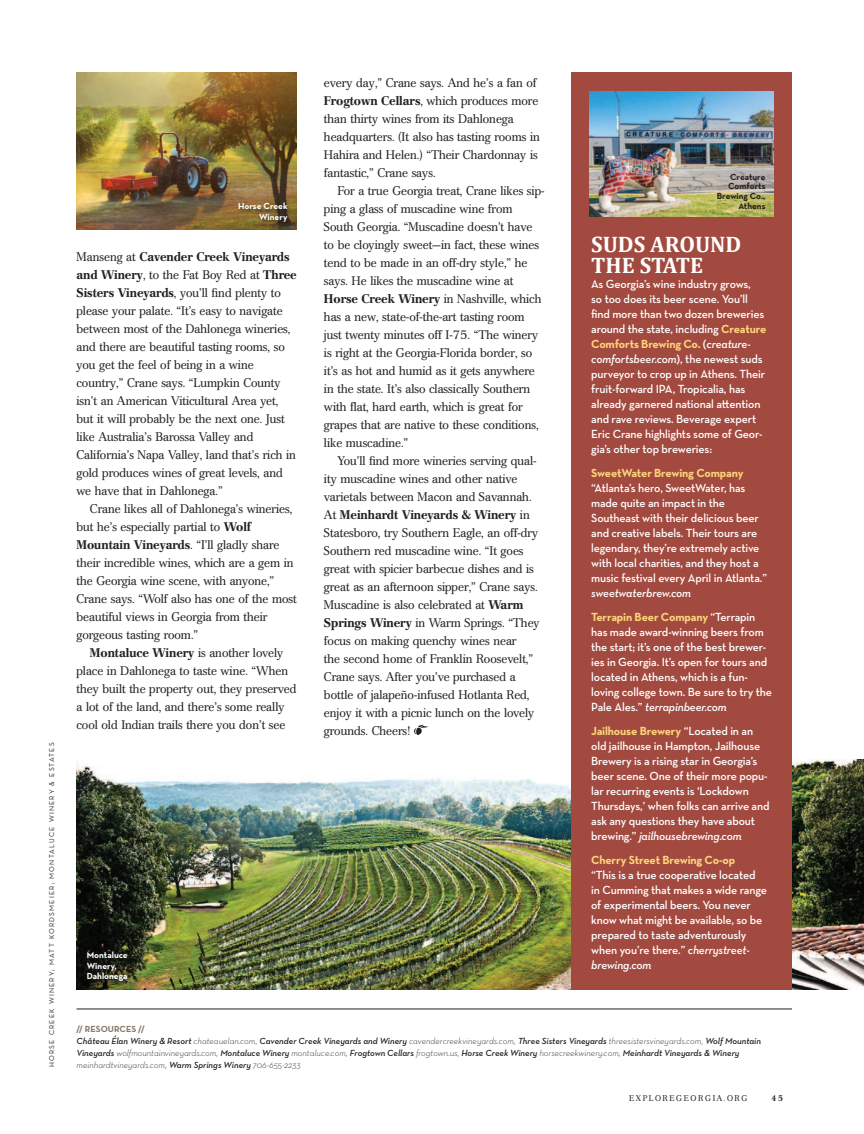
<style>
.page{position:relative;width:864px;height:1134px;background:#fff}
.page>*{position:absolute;margin:0;border:0;box-sizing:border-box;transform-origin:0 0}
.t1{font:700 22.5px/21px "Cambria";color:#fff}
.t2{font:12.3px/18px "Cremona";color:#231f20}
.t3{font:600 12px/15px "Neutraface Text";letter-spacing:-.01em;color:#fff}
.t4{font:700 12px/24px "Neutraface Text";letter-spacing:-.01em;color:#fed57b}
.t5{font:italic 600 9px/12px "Neutraface Text";color:#231f20}
.t6{font:700 9px/10.5px "Neutraface Text";color:#fff}
.t7{font:700 9px/9.8px "Neutraface Text";color:#231f20;text-align:right}
.t8{font:8.25px "Cremona";letter-spacing:.19em;color:#231f20}
.t9{font:700 8.25px "Cremona";color:#231f20}
.t10{font:7.2px "Neutraface Text";letter-spacing:.17em;color:#231f20}
.s1{font-weight:700}
.s2{font-weight:700;color:#fed57b}
.s3{font-style:italic}
.s4{font-weight:600;font-style:italic;color:#fff}
.s5{font-weight:600;color:#fff}
.s6{font-weight:700;font-style:normal;color:#8a7966}
.s7{font-weight:300}
</style>
<div class="page">
<img style="left:76px;top:759px;width:788px;height:231px">
<hr style="left:77px;top:1009px;width:715px;height:1px;background:#231f20">
<svg style="left:414px;top:725px;width:14px;height:10px"></svg>
<img style="left:76px;top:72px;width:221px;height:158px">
<div style="left:85px;top:950px;width:46px;height:36px;background:#231f20;opacity:.7"></div>
<div style="left:237px;top:201px;width:54px;height:25px;background:#231f20;opacity:.7"></div>
<div style="left:572px;top:72px;width:220px;height:918px;background:#a24a40"></div>
<img style="left:590px;top:92px;width:184px;height:125px">
<p class="t10" style="left:49px;top:1067px;width:326px;rotate:-90deg">HORSE CREEK WINERY; MATT KORDSMEIER; MONTALUCE WINERY &amp; ESTATES</p>
<p class="t6" style="left:238px;top:201px;width:51px;text-align:right">Horse Creek<br>Winery</p>
<p class="t2" style="left:76px;top:248px;width:222px">Manseng at <span class="s1">Cavender Creek Vineyards and Winery</span>, to the Fat Boy Red at <span class="s1">Three Sisters Vineyards</span>, you’ll find plenty to please your palate. “It’s easy to navigate between most of the Dahlonega wineries, and there are beautiful tasting rooms, so you get the feel of being in a wine country,” Crane says. “Lumpkin County isn’t an American Viticultural Area yet, but it will probably be the next one. Just like Australia’s Barossa Valley and California’s Napa Valley, land that’s rich in gold produces wines of great levels, and we have that in Dahlonega.”</p>
<p class="t2" style="left:76px;top:500px;width:222px;text-indent:14px">Crane likes all of Dahlonega’s wineries, but he’s especially partial to <span class="s1">Wolf Mountain Vineyards</span>. “I’ll gladly share their incredible wines, which are a gem in the Georgia wine scene, with anyone,” Crane says. “Wolf also has one of the most beautiful views in Georgia from their gorgeous tasting room.”</p>
<p class="t2" style="left:76px;top:644px;width:222px;text-indent:14px"><span class="s1">Montaluce Winery</span> is another lovely place in Dahlonega to taste wine. “When they built the property out, they preserved a lot of the land, and there’s some really cool old Indian trails there you don’t see</p>
<p class="t2" style="left:324px;top:74px;width:217px">every day,” Crane says. And he’s a fan of <span class="s1">Frogtown Cellars</span>, which produces more than thirty wines from its Dahlonega headquarters. (It also has tasting rooms in Hahira and Helen.) “Their Chardonnay is fantastic,” Crane says.</p>
<p class="t2" style="left:324px;top:182px;width:222px;text-indent:14px">For a true Georgia treat, Crane likes sip&shy;ping a glass of muscadine wine from South Georgia. “Muscadine doesn’t have to be cloyingly sweet—in fact, these wines tend to be made in an off-dry style,” he says. He likes the muscadine wine at <span class="s1">Horse Creek Winery</span> in Nashville, which has a new, state-of-the-art tasting room just twenty minutes off I-75. “The winery is right at the Georgia-Florida border, so it’s as hot and humid as it gets anywhere in the state. It’s also classically Southern with flat, hard earth, which is great for grapes that are native to these conditions, like muscadine.”</p>
<p class="t2" style="left:324px;top:452px;width:217px;text-indent:14px">You’ll find more wineries serving qual&shy;ity muscadine wines and other native varietals between Macon and Savannah.<br>At <span class="s1">Meinhardt Vineyards &amp; Winery</span> in Statesboro, try Southern Eagle, an off-dry Southern red muscadine wine. “It goes great with spicier barbecue dishes and is great as an afternoon sipper,” Crane says.<br>Muscadine is also celebrated at <span class="s1">Warm Springs Winery</span> in Warm Springs. “They focus on making quenchy wines near<br>the second home of Franklin Roosevelt,” Crane says. After you’ve purchased a bottle of jalapeño-infused Hotlanta Red, enjoy it with a picnic lunch on the lovely grounds. Cheers!</p>
<p class="t6" style="left:87px;top:950px;width:42px">Montaluce<br>Winery,<br>Dahlonega</p>
<p class="t7" style="left:717px;top:172px;width:50px">Creature<br>Comforts<br>Brewing Co.,<br>Athens</p>
<h1 class="t1" style="left:591px;top:234px;width:152px">SUDS AROUND<br>THE STATE</h1>
<p class="t3" style="left:591px;top:277px;width:177px">As Georgia’s wine industry grows,<br>so too does its beer scene. You’ll ind more than two dozen breweries around the state, including <span class="s2">Creature Comforts Brewing Co.</span> (<span class="s3">creature&shy;comfortsbeer.com</span>), the newest suds purveyor to crop up in Athens. Their fruit-forward IPA, Tropicalia, has already garnered national atention and rave reviews. Beverage expert Eric Crane highlights some of Geor&shy;gia’s other top breweries:</p>
<p class="t4" style="left:591px;top:461px;width:154px">SweetWater Brewing Company</p>
<p class="t3" style="left:591px;top:481px;width:177px">“Atlanta’s hero, SweetWater, has made quite an impact in the Southeast with their delicious beer and creative labels. Their tours are legendary, they’re extremely active with local charities, and they host a music festival every April in Atlanta.”</p>
<p class="t4" style="left:591px;top:581px;width:166px"><span class="s4">sweetwaterbrew.com<br></span>Terrapin Beer Company <span class="s5">“Terrapin</span></p>
<p class="t3" style="left:591px;top:625px;width:182px">has made award-winning beers from the start; it’s one of the best brewer&shy;ies in Georgia. It’s open for tours and located in Athens, which is a fun&shy;loving college town. Be sure to try the Pale Ales.” <span class="s3">terrapinbeer.com</span></p>
<p class="t3" style="left:591px;top:724px;width:180px"><span class="s2">Jailhouse Brewery</span> “Located in an old jailhouse in Hampton, Jailhouse Brewery is a rising star in Georgia’s beer scene. One of their more popu&shy;lar recurring events is ‘Lockdown Thursdays,’ when folks can arrive and ask any questions they have about brewing.” <span class="s3">jailhousebrewing.com</span></p>
<p class="t4" style="left:591px;top:848px;width:146px">Cherry Street Brewing Co-op</p>
<p class="t3" style="left:591px;top:868px;width:177px">“This is a true cooperative located in Cumming that makes a wide range of experimental beers. You never know what might be available, so be prepared to taste adventurously when you’re there.” <span class="s3">cherrystreet&shy;brewing.com</span></p>
<p class="t5" style="left:76px;top:1024px;width:686px"><span class="s6">// RESOURCES //<br></span>Château Élan Winery &amp; Resort <span class="s7">chateauelan.com,</span> Cavender Creek Vineyards and Winery <span class="s7">cavendercreekvineyards.com,</span> Three Sisters Vineyards <span class="s7">threesistersvineyards.com,</span> Wolf Mountain Vineyards <span class="s7">wolfmountainvineyards.com,</span> Montaluce Winery <span class="s7">montaluce.com,</span> Frogtown Cellars <span class="s7">frogtown.us,</span> Horse Creek Winery <span class="s7">horsecreekwinery.com,</span> Meinhardt Vineyards &amp; Winery <span class="s7">meinhardtvineyards.com,</span> Warm Springs Winery <span class="s7">706-655-2233</span></p>
<p class="t8" style="left:629px;top:1093px;width:120px">EXPLOREGEORGIA.ORG</p>
<p class="t9" style="left:772px;top:1093px;width:13px">45</p>
</div>
